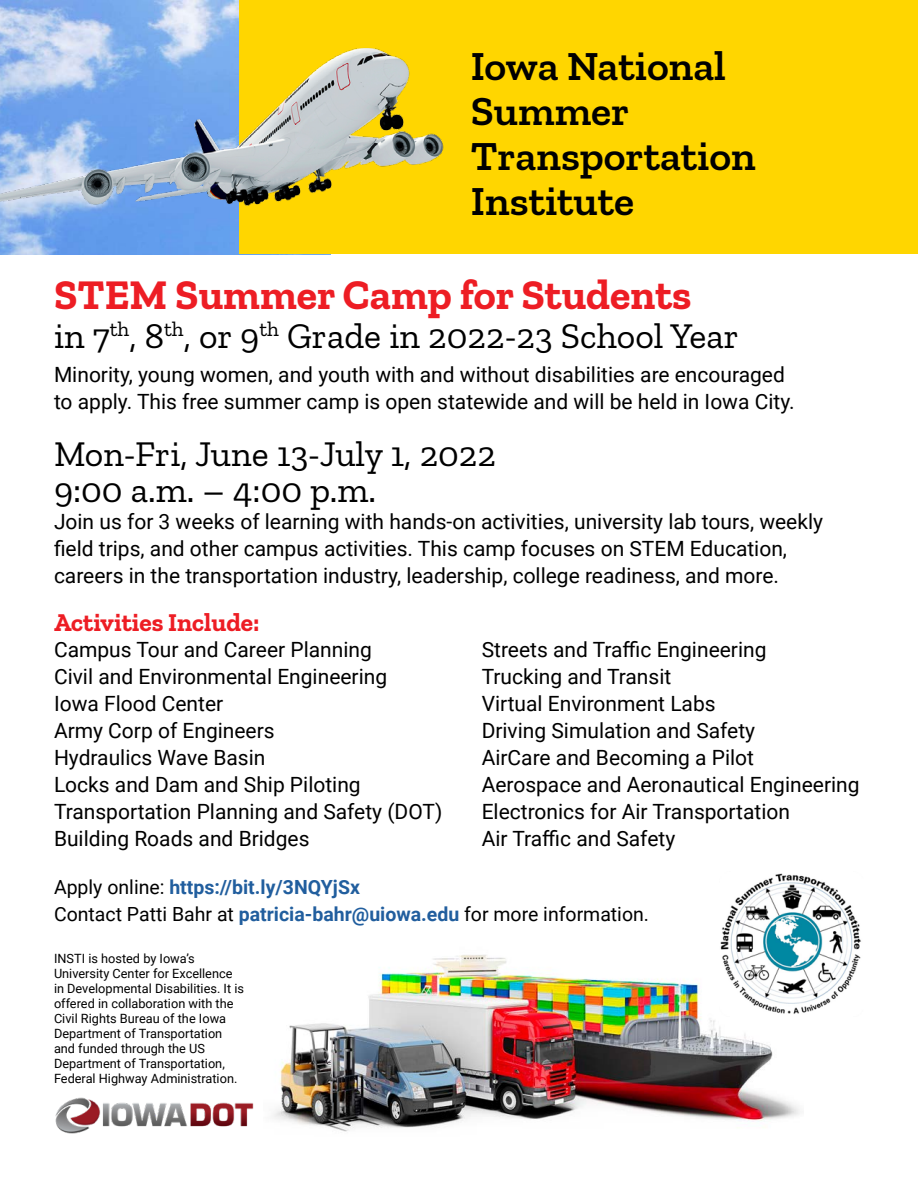
<style>
.page{position:relative;width:918px;height:1188px;background:#fff}
.page>*{position:absolute;margin:0;border:0;box-sizing:border-box;transform-origin:0 0}
.t1{font:600 42px/45px "Zilla Slab";color:#000}
.t2{font:700 42px "Zilla Slab";color:#ed1d24}
.t3{font:36px/36px "Zilla Slab";color:#000}
.t4{font:700 25.5px "Zilla Slab";color:#ed1d24}
.t5{font:21px/27px "Roboto";color:#000}
.t6{font:19.5px "Roboto";color:#000}
.t7{font:700 19.5px "Roboto";color:#215e9e}
.t8{font:12.75px/15px "Roboto";color:#000}
.s1{font-weight:400;color:#000}
.s2{font-weight:700;color:#215e9e}
</style>
<div class="page">
<img style="left:0;top:0;width:330px;height:255px">
<div style="left:240px;top:0;width:678px;height:254px;background:#ffd600"></div>
<img style="left:273px;top:955px;width:527px;height:177px">
<img style="left:0;top:41px;width:444px;height:178px">
<img style="left:55px;top:1098px;width:199px;height:36px">
<img style="left:720px;top:873px;width:141px;height:144px">
<p class="t1" style="left:471px;top:44px;width:286px">Iowa National<br>Summer<br>Transportation<br>Institute</p>
<p class="t2" style="left:54px;top:271px;width:639px">STEM Summer Camp for Students</p>
<p class="t3" style="left:54px;top:319px;width:687px">in 7<sup>th</sup>, 8<sup>th</sup>, or 9<sup>th</sup> Grade in 2022-23 School Year</p>
<p class="t5" style="left:54px;top:360px;width:742px">Minority, young women, and youth with and without disabilities are encouraged to apply. This free summer camp is open statewide and will be held in Iowa City.</p>
<p class="t3" style="left:54px;top:436px;width:444px">Mon-Fri, June 13-July 1, 2022<br>9:00 a.m. – 4:00 p.m.</p>
<p class="t5" style="left:54px;top:507px;width:771px">Join us for 3 weeks of learning with hands-on activities, university lab tours, weekly field trips, and other campus activities. This camp focuses on STEM Education, careers in the transportation industry, leadership, college readiness, and more.</p>
<p class="t4" style="left:54px;top:608px;width:207px">Activities Include:</p>
<p class="t5" style="left:54px;top:635px;width:319px">Campus Tour and Career Planning</p>
<p class="t5" style="left:54px;top:662px;width:335px">Civil and Environmental Engineering</p>
<p class="t5" style="left:54px;top:689px;width:171px">Iowa Flood Center</p>
<p class="t5" style="left:54px;top:716px;width:222px">Army Corp of Engineers</p>
<p class="t5" style="left:54px;top:743px;width:213px">Hydraulics Wave Basin</p>
<p class="t5" style="left:54px;top:770px;width:308px">Locks and Dam and Ship Piloting</p>
<p class="t5" style="left:54px;top:797px;width:390px">Transportation Planning and Safety (DOT)</p>
<p class="t5" style="left:54px;top:824px;width:257px">Building Roads and Bridges</p>
<p class="t5" style="left:482px;top:635px;width:286px">Streets and Traffic Engineering</p>
<p class="t5" style="left:482px;top:662px;width:191px">Trucking and Transit</p>
<p class="t5" style="left:482px;top:689px;width:236px">Virtual Environment Labs</p>
<p class="t5" style="left:482px;top:716px;width:275px">Driving Simulation and Safety</p>
<p class="t5" style="left:482px;top:743px;width:274px">AirCare and Becoming a Pilot</p>
<p class="t5" style="left:482px;top:770px;width:379px">Aerospace and Aeronautical Engineering</p>
<p class="t5" style="left:482px;top:797px;width:310px">Electronics for Air Transportation</p>
<p class="t5" style="left:482px;top:824px;width:195px">Air Traffic and Safety</p>
<p class="t7" style="left:54px;top:874px;width:307px"><span class="s1">Apply online:</span> https://bit.ly/3NQYjSx</p>
<p class="t6" style="left:54px;top:901px;width:597px">Contact Patti Bahr at <span class="s2">patricia-bahr@uiowa.edu</span> for more information.</p>
<p class="t8" style="left:54px;top:950px;width:192px">INSTI is hosted by Iowa’s<br>University Center for Excellence in Developmental Disabilities. It is offered in collaboration with the<br>Civil Rights Bureau of the Iowa<br>Department of Transportation and funded through the US<br>Department of Transportation,<br>Federal Highway Administration.</p>
</div>
